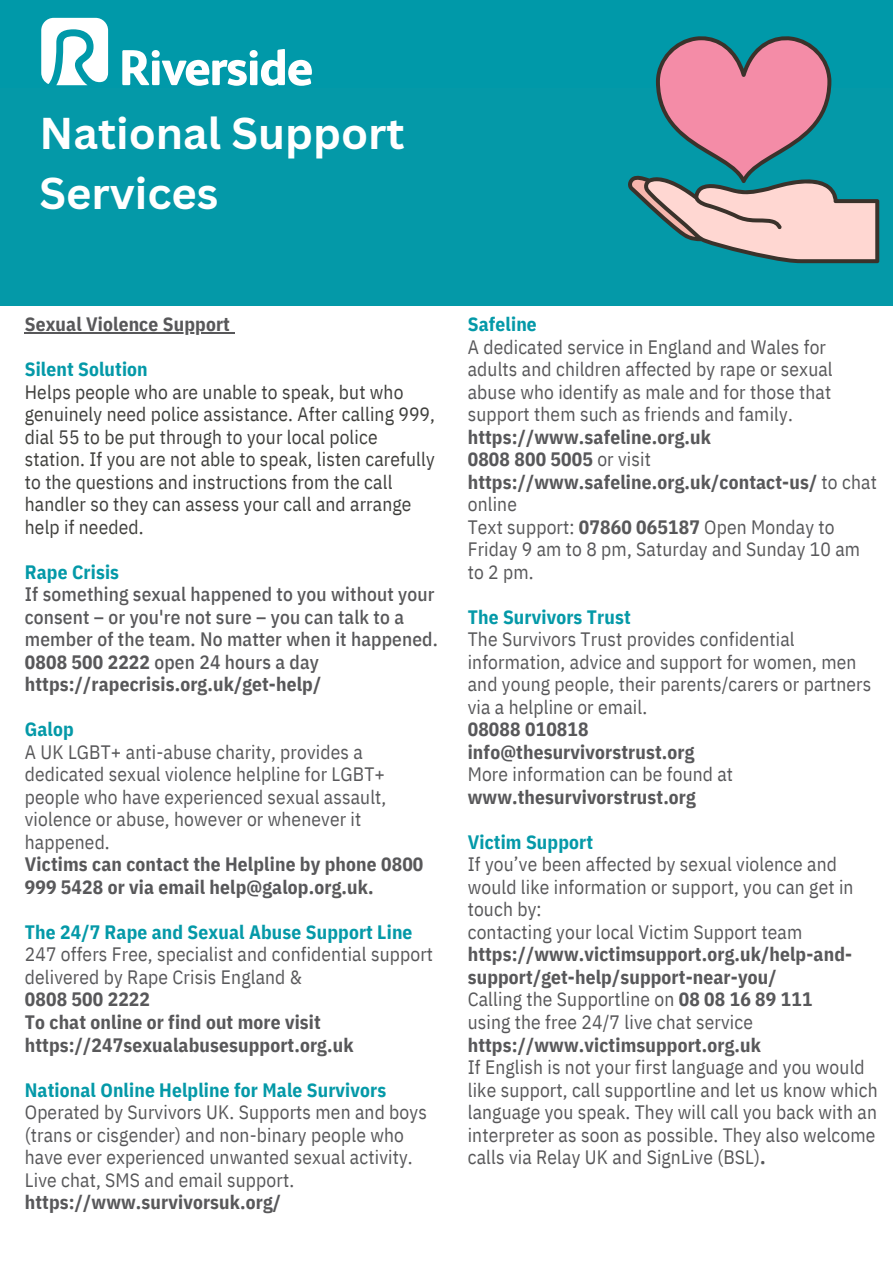
<style>
.page{position:relative;width:893px;height:1264px;background:#fff}
.page>*{position:absolute;margin:0;border:0;box-sizing:border-box;transform-origin:0 0}
.t1{font:700 43.35px/59.7px "Canva Sans";color:#fff}
.t2{font:19.35px/22.5px "IBM Plex Sans Cond";letter-spacing:.01em;color:#58585a}
.t3{font:700 19.35px/22.5px "IBM Plex Sans Cond";letter-spacing:.01em;color:#58585a}
.t4{font:19.35px/22.5px "IBM Plex Sans Cond";letter-spacing:.01em;color:#3f3f3c}
.t5{font:500 19.35px/22.5px "IBM Plex Sans Cond";letter-spacing:.01em;color:#58585a}
.t6{font:700 19.35px "IBM Plex Sans Cond";letter-spacing:.01em;color:#0499a8}
.s1{font-weight:700;color:#0499a8}
.s2{font-weight:700}
.s3{font-weight:400}
</style>
<div class="page">
<div style="left:0;top:0;width:892px;height:140px;background:#0099a9"></div>
<svg style="left:122px;top:49px;width:190px;height:37px"></svg>
<svg style="left:41px;top:18px;width:67px;height:67px"></svg>
<div style="left:0;top:88px;width:892px;height:219px;background:#0499a8"></div>
<svg style="left:628px;top:36px;width:251px;height:227px"></svg>
<hr style="left:25px;top:332px;width:205px;height:1px;background:#58585a">
<p class="t1" style="left:39px;top:102px;width:367px">National Support<br>Services</p>
<p class="t3" style="left:25px;top:312px;width:206px">Sexual Violence Support</p>
<p class="t6" style="left:25px;top:356px;width:124px">Silent Solution</p>
<h1 class="t4" style="left:25px;top:380px;width:411px">Helps people who are unable to speak, but who genuinely need police assistance. After calling 999, dial 55 to be put through to your local police station. If you are not able to speak, listen carefully to the questions and instructions from the call handler so they can assess your call and arrange help if needed.</h1>
<h2 class="t5" style="left:25px;top:560px;width:414px"><span class="s1">Rape Crisis<br></span>If something sexual happened to you without your consent – or you're not sure – you can talk to a member of the team. No matter when it happened.<br><span class="s2">0808 500 2222</span> open 24 hours a day <span class="s2">https://rapecrisis.org.uk/get-help/</span></h2>
<p class="t6" style="left:25px;top:716px;width:50px">Galop</p>
<p class="t2" style="left:25px;top:740px;width:363px">A UK LGBT+ anti-abuse charity, provides a dedicated sexual violence helpline for LGBT+ people who have experienced sexual assault, violence or abuse, however or whenever it happened.</p>
<h2 class="t3" style="left:25px;top:852px;width:400px">Victims can contact the Helpline by phone 0800<br>999 5428 or via email help@galop.org.uk.</h2>
<p class="t6" style="left:25px;top:919px;width:389px">The 24/7 Rape and Sexual Abuse Support Line</p>
<p class="t2" style="left:25px;top:942px;width:410px">247 offers Free, specialist and confidential support delivered by Rape Crisis England &amp;</p>
<p class="t3" style="left:25px;top:987px;width:127px">0808 500 2222</p>
<p class="t3" style="left:25px;top:1010px;width:330px">To chat online or find out more visit https://247sexualabusesupport.org.uk</p>
<p class="t2" style="left:25px;top:1077px;width:403px"><span class="s1">National Online Helpline for Male Survivors </span>Operated by Survivors UK. Supports men and boys (trans or cisgender) and non-binary people who have ever experienced unwanted sexual activity.</p>
<p class="t2" style="left:25px;top:1167px;width:271px">Live chat, SMS and email support.</p>
<p class="t3" style="left:25px;top:1190px;width:258px">https://www.survivorsuk.org/</p>
<p class="t6" style="left:467px;top:311px;width:71px">Safeline</p>
<p class="t2" style="left:467px;top:335px;width:366px">A dedicated service in England and Wales for adults and children affected by rape or sexual abuse who identify as male and for those that support them such as friends and family.</p>
<p class="t3" style="left:467px;top:425px;width:410px">https://www.safeline.org.uk<br>0808 800 5005 <span class="s3">or visit </span>https://www.safeline.org.uk/contact-us/ <span class="s3">to chat online<br>Text support:</span> 07860 065187 <span class="s3">Open Monday to<br>Friday 9 am to 8 pm, Saturday and Sunday 10 am to 2 pm.</span></p>
<p class="t6" style="left:467px;top:604px;width:164px">The Survivors Trust</p>
<p class="t2" style="left:467px;top:627px;width:405px">The Survivors Trust provides confidential information, advice and support for women, men and young people, their parents/carers or partners via a helpline or email.</p>
<p class="t3" style="left:467px;top:717px;width:228px">08088 010818 info@thesurvivorstrust.org</p>
<p class="t2" style="left:467px;top:762px;width:267px">More information can be found at</p>
<p class="t3" style="left:467px;top:785px;width:230px">www.thesurvivorstrust.org</p>
<p class="t6" style="left:467px;top:829px;width:127px">Victim Support</p>
<p class="t2" style="left:467px;top:852px;width:387px">If you’ve been affected by sexual violence and would like information or support, you can get in touch by:<br>contacting your local Victim Support team</p>
<p class="t3" style="left:467px;top:942px;width:386px">https://www.victimsupport.org.uk/help-and&shy;support/get-help/support-near-you/<br><span class="s3">Calling the Supportline on</span> 08 08 16 89 111 <span class="s3">using the free 24/7 live chat service</span></p>
<p class="t3" style="left:467px;top:1032px;width:295px">https://www.victimsupport.org.uk</p>
<p class="t2" style="left:467px;top:1055px;width:411px">If English is not your first language and you would like support, call supportline and let us know which language you speak. They will call you back with an interpreter as soon as possible. They also welcome calls via Relay UK and SignLive (BSL)<span class="s2">.</span></p>
</div>
